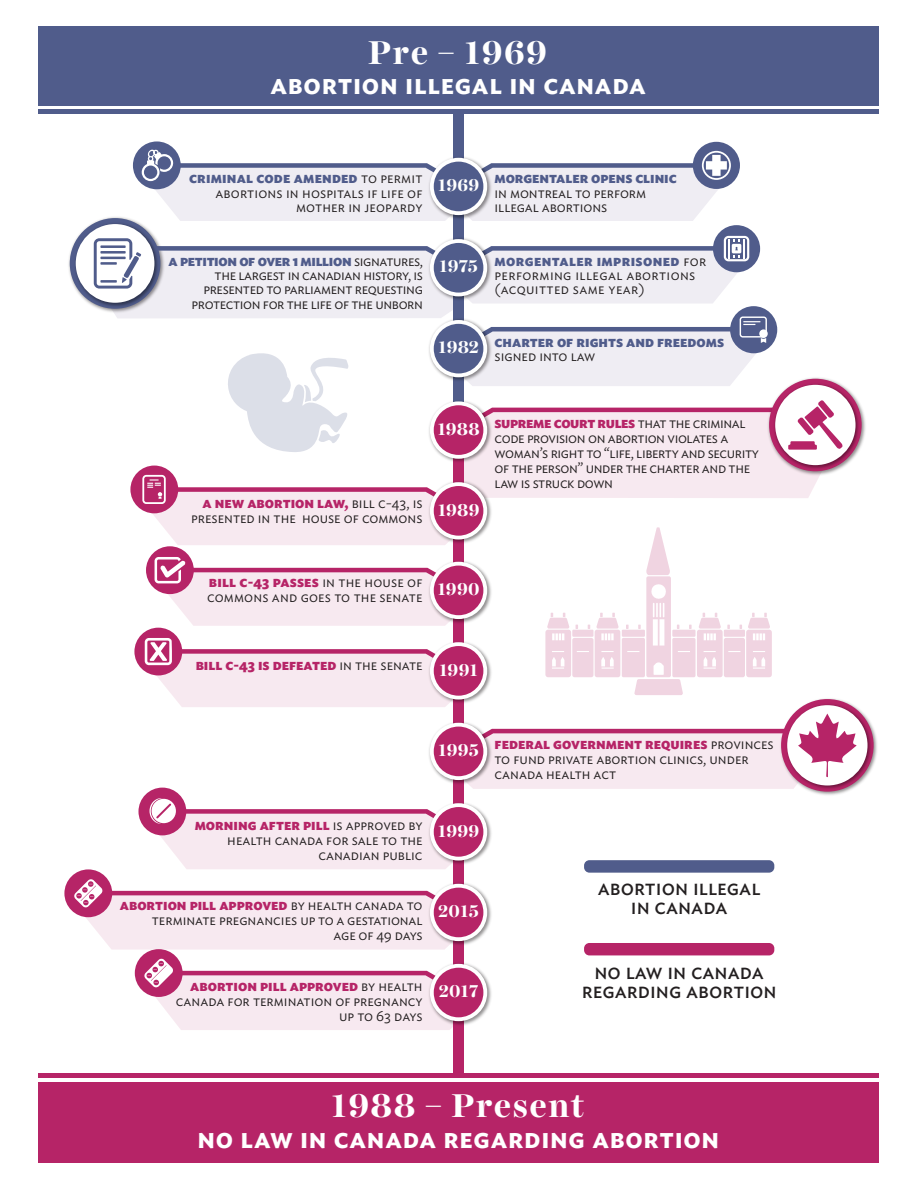
<style>
.page{position:relative;width:918px;height:1188px;background:#fff}
.page>*{position:absolute;margin:0;border:0;box-sizing:border-box;transform-origin:0 0}
.t1{font:700 33.45px "Harriet Display";letter-spacing:.05em;color:#fff}
.t2{font:600 28.35px "Ideal Sans";letter-spacing:.025em;color:#fff}
.t3{font:22.2px/19.8px "Ideal Sans";color:#231f20;text-align:center}
.t4{font:700 17.4px "Harriet Display";letter-spacing:.005em;color:#fff}
.t5{font:300 15px/15px "Ideal Sans";letter-spacing:-.005em;color:#231f20;text-align:right}
.t6{font:300 15px/15px "Ideal Sans";letter-spacing:-.025em;color:#231f20;text-align:right}
.t7{font:300 15px/14.2px "Ideal Sans";letter-spacing:.025em;color:#231f20}
.t8{font:700 15px/13.5px "Ideal Sans";color:#505c8b}
.t9{font:700 15px "Ideal Sans";color:#b62467}
.s1{font-weight:700;color:#505c8b}
.s2{font-weight:300;color:#231f20}
.s3{font-weight:700;color:#b62467}
</style>
<div class="page">
<div style="left:38px;top:26px;width:841px;height:80px;background:#505c8b"></div>
<div style="left:38px;top:109px;width:841px;height:5px;background:#505c8b"></div>
<div style="left:38px;top:1082px;width:841px;height:80px;background:#b62467"></div>
<hr style="left:38px;top:1074px;width:841px;height:4px;background:#b62467">
<img style="left:813px;top:730px;width:64px;height:65px">
<img style="left:68px;top:217px;width:67px;height:64px">
<div style="left:453px;top:112px;width:11px;height:427px;background:#505c8b"></div>
<img style="left:793px;top:705px;width:81px;height:87px">
<div style="left:787px;top:705px;width:81px;height:81px;background:#fff;border-radius:50%"></div>
<img style="left:862px;top:409px;width:4px;height:35px">
<img style="left:853px;top:394px;width:9px;height:65px">
<img style="left:72px;top:221px;width:82px;height:15px">
<div style="left:76px;top:224px;width:78px;height:79px;background:#fff;border-radius:50%"></div>
<div style="left:133px;top:141px;width:48px;height:48px;background:#505c8b;border-radius:50%"></div>
<div style="left:138px;top:788px;width:48px;height:47px;background:#b62467;border-radius:50%"></div>
<div style="left:64px;top:869px;width:48px;height:48px;background:#b62467;border-radius:50%"></div>
<div style="left:135px;top:949px;width:48px;height:48px;background:#b62467;border-radius:50%"></div>
<div style="left:693px;top:142px;width:47px;height:47px;background:#505c8b;border-radius:50%"></div>
<div style="left:713px;top:225px;width:47px;height:47px;background:#505c8b;border-radius:50%"></div>
<div style="left:453px;top:452px;width:11px;height:624px;background:#b62467"></div>
<svg style="left:471px;top:714px;width:386px;height:75px"></svg>
<svg style="left:135px;top:149px;width:603px;height:72px"></svg>
<svg style="left:141px;top:798px;width:306px;height:71px"></svg>
<svg style="left:137px;top:958px;width:315px;height:72px"></svg>
<svg style="left:67px;top:879px;width:380px;height:71px"></svg>
<div style="left:584px;top:860px;width:190px;height:13px;background:#505c8b;border-radius:5px"></div>
<div style="left:584px;top:943px;width:190px;height:12px;background:#b62467;border-radius:5px"></div>
<div style="left:434px;top:162px;width:49px;height:49px;background:#505c8b;border-radius:50%"></div>
<img style="left:429px;top:719px;width:64px;height:67px">
<svg style="left:430px;top:723px;width:57px;height:57px"></svg>
<div style="left:434px;top:727px;width:49px;height:49px;background:#b62467;border-radius:50%"></div>
<img style="left:427px;top:800px;width:65px;height:67px">
<svg style="left:430px;top:803px;width:57px;height:58px"></svg>
<div style="left:434px;top:807px;width:49px;height:50px;background:#b62467;border-radius:50%"></div>
<img style="left:427px;top:881px;width:65px;height:66px">
<svg style="left:430px;top:884px;width:57px;height:57px"></svg>
<div style="left:434px;top:888px;width:49px;height:49px;background:#b62467;border-radius:50%"></div>
<img style="left:427px;top:961px;width:65px;height:66px">
<svg style="left:430px;top:964px;width:57px;height:57px"></svg>
<div style="left:434px;top:968px;width:49px;height:49px;background:#b62467;border-radius:50%"></div>
<svg style="left:72px;top:236px;width:781px;height:471px"></svg>
<p class="t1" style="left:368px;top:29px;width:180px">Pre – 1969</p>
<p class="t2" style="left:270px;top:62px;width:377px">abortion illegal in canada</p>
<p class="t5" style="left:189px;top:170px;width:235px;line-height:14.2px"><span class="s1">criminal code amended</span> to permit abortions in hospitals if life of mother in jeopardy</p>
<p class="t5" style="left:495px;top:170px;width:184px;line-height:14.2px;text-align:left"><span class="s1">morgentaler opens clinic </span>in montreal to perform illegal abortions</p>
<p class="t4" style="left:438px;top:173px;width:43px">1969</p>
<p class="t6" style="left:169px;top:252px;width:256px;line-height:14.2px"><span class="s1">a petition of over 1 million</span> signatures, the largest in canadian history, is presented to parliament requesting protection for the life of the unborn</p>
<p class="t4" style="left:439px;top:254px;width:40px">1975</p>
<p class="t4" style="left:438px;top:335px;width:42px">1982</p>
<p class="t7" style="left:495px;top:252px;width:213px"><span class="s1">morgentaler imprisoned</span> for performing illegal abortions (acquitted same year)</p>
<p class="t8" style="left:495px;top:334px;width:231px">charter of rights and freedoms <span class="s2">signed into law</span></p>
<p class="t5" style="left:191px;top:494px;width:233px"><span class="s3">a new abortion law,</span> bill c-43, is presented in the house of commons</p>
<p class="t4" style="left:437px;top:417px;width:44px">1988</p>
<p class="t4" style="left:438px;top:497px;width:43px">1989</p>
<p class="t6" style="left:495px;top:414px;width:266px;text-align:left"><span class="s3">supreme court rules</span> that the criminal code provision on abortion violates a woman’s right to “life, liberty and security of the person” under the charter and the law is struck down</p>
<p class="t5" style="left:207px;top:573px;width:217px;text-align:left"><span class="s3">bill c-43 passes</span> in the house of commons and goes to the senate</p>
<p class="t4" style="left:437px;top:577px;width:44px">1990</p>
<p class="t9" style="left:196px;top:652px;width:228px">bill c-43 is defeated <span class="s2">in the senate</span></p>
<p class="t4" style="left:439px;top:657px;width:41px">1991</p>
<p class="t4" style="left:438px;top:738px;width:42px">1995</p>
<p class="t5" style="left:495px;top:735px;width:281px;text-align:left"><span class="s3">federal government requires</span> provinces to fund private abortion clinics, under canada health act</p>
<p class="t5" style="left:195px;top:816px;width:229px"><span class="s3">morning after pill</span> is approved by health canada for sale to the canadian public</p>
<p class="t4" style="left:438px;top:818px;width:43px">1999</p>
<p class="t5" style="left:120px;top:896px;width:304px"><span class="s3">abortion pill approved</span> by health canada to terminate pregnancies up to a gestational<br>age of 49 days</p>
<p class="t5" style="left:176px;top:977px;width:248px"><span class="s3">abortion pill approved</span> by health canada for termination of pregnancy up to 63 days</p>
<p class="t4" style="left:438px;top:899px;width:42px">2015</p>
<p class="t4" style="left:439px;top:979px;width:41px">2017</p>
<p class="t3" style="left:598px;top:875px;width:164px">abortion illegal in canada</p>
<p class="t3" style="left:582px;top:959px;width:196px">no law in canada regarding abortion</p>
<p class="t1" style="left:331px;top:1082px;width:255px">1988 – Present</p>
<p class="t2" style="left:198px;top:1116px;width:523px">no law in canada regarding abortion</p>
</div>
